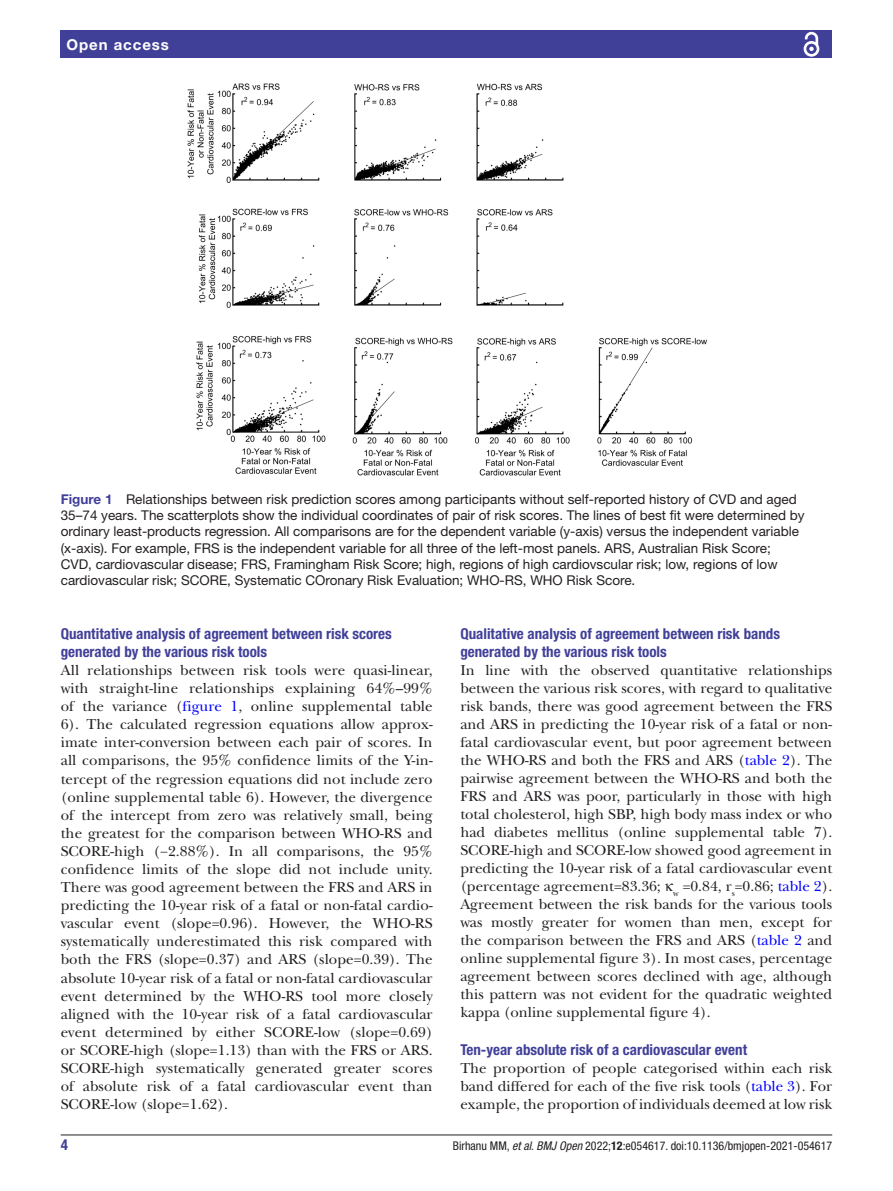
<style>
.page{position:relative;width:893px;height:1191px;background:#fff}
.page>*{position:absolute;margin:0;border:0;box-sizing:border-box;transform-origin:0 0}
.t1{font:15px/18.1px "New Baskerville";color:#231f20;text-align:justify}
.t2{font:700 condensed 15px/18px "Helvetica Neue LT Std";color:#414099}
.t3{font:700 15px "Helvetica Neue LT Std";letter-spacing:.065em;color:#fff}
.t4{font:13.5px/16.2px "Helvetica Neue LT Std";color:#231f20}
.t5{font:condensed 12px "Helvetica Neue LT Std";color:#231f20}
.s1{font-weight:700;color:#414099}
.s2{color:#00f}
.s3{font-style:italic}
.s4{font-weight:700}
</style>
<div class="page">
<hr style="left:61px;top:1134px;width:771px;height:1px;background:#231f20">
<div style="left:61px;top:31px;width:771px;height:27px;background:#414099"></div>
<svg style="left:803px;top:31px;width:17px;height:26px"></svg>
<img style="left:187px;top:83px;width:520px;height:393px">
<p class="t3" style="left:66px;top:35px;width:104px">Open access</p>
<p class="t4" style="left:61px;top:491px;width:745px"><span class="s1">Figure 1</span> Relationships between risk prediction scores among participants without self-reported history of CVD and aged 35–74 years. The scatterplots show the individual coordinates of pair of risk scores. The lines of best fit were determined by ordinary least-products regression. All comparisons are for the dependent variable (y-axis) versus the independent variable (x-axis). For example, FRS is the independent variable for all three of the left-most panels. ARS, Australian Risk Score; CVD, cardiovascular disease; FRS, Framingham Risk Score; high, regions of high cardiovscular risk; low, regions of low cardiovascular risk; SCORE, Systematic COronary Risk Evaluation; WHO-RS, WHO Risk Score.</p>
<p class="t2" style="left:61px;top:624px;width:333px">Quantitative analysis of agreement between risk scores generated by the various risk tools</p>
<p class="t1" style="left:61px;top:661px;width:373px">All relationships between risk tools were quasi-linear, with straight-line relationships explaining 64%–99% of the variance (<span class="s2">figure 1</span>, online supplemental table 6). The calculated regression equations allow approx&shy;imate inter-conversion between each pair of scores. In all comparisons, the 95% confidence limits of the Y-in&shy;tercept of the regression equations did not include zero (online supplemental table 6). However, the divergence of the intercept from zero was relatively small, being the greatest for the comparison between WHO-RS and SCORE-high (−2.88%). In all comparisons, the 95% confidence limits of the slope did not include unity.<br>There was good agreement between the FRS and ARS in predicting the 10-year risk of a fatal or non-fatal cardio&shy;vascular event (slope=0.96). However, the WHO-RS systematically underestimated this risk compared with both the FRS (slope=0.37) and ARS (slope=0.39). The absolute 10-year risk of a fatal or non-fatal cardiovascular event determined by the WHO-RS tool more closely aligned with the 10-year risk of a fatal cardiovascular event determined by either SCORE-low (slope=0.69) or SCORE-high (slope=1.13) than with the FRS or ARS.<br>SCORE-high systematically generated greater scores of absolute risk of a fatal cardiovascular event than SCORE-low (slope=1.62).</p>
<p class="t2" style="left:460px;top:624px;width:321px">Qualitative analysis of agreement between risk bands generated by the various risk tools</p>
<p class="t1" style="left:460px;top:661px;width:373px">In line with the observed quantitative relationships between the various risk scores, with regard to qualitative risk bands, there was good agreement between the FRS and ARS in predicting the 10-year risk of a fatal or non&shy;fatal cardiovascular event, but poor agreement between the WHO-RS and both the FRS and ARS (<span class="s2">table 2</span>). The pairwise agreement between the WHO-RS and both the FRS and ARS was poor, particularly in those with high total cholesterol, high SBP, high body mass index or who had diabetes mellitus (online supplemental table 7).<br>SCORE-high and SCORE-low showed good agreement in predicting the 10-year risk of a fatal cardiovascular event (percentage agreement=83.36; <sub>w</sub> =0.84, r<sub>s</sub>=0.86; <span class="s2">table 2</span>).<br>Agreement between the risk bands for the various tools was mostly greater for women than men, except for the comparison between the FRS and ARS (<span class="s2">table 2</span> and online supplemental figure 3). In most cases, percentage agreement between scores declined with age, although this pattern was not evident for the quadratic weighted kappa (online supplemental figure 4).</p>
<p class="t2" style="left:460px;top:1040px;width:288px">Ten-year absolute risk of a cardiovascular event</p>
<p class="t1" style="left:460px;top:1059px;width:373px">The proportion of people categorised within each risk band differed for each of the five risk tools (<span class="s2">table 3</span>). For example, the proportion of individuals deemed at low risk</p>
<p class="t2" style="left:61px;top:1135px;width:9px">4</p>
<p class="t5" style="left:453px;top:1138px;width:381px">Birhanu MM, <span class="s3">et al</span>. <span class="s3">BMJ Open</span> 2022;<span class="s4">12</span>:e054617. doi:10.1136/bmjopen-2021-054617</p>
</div>
